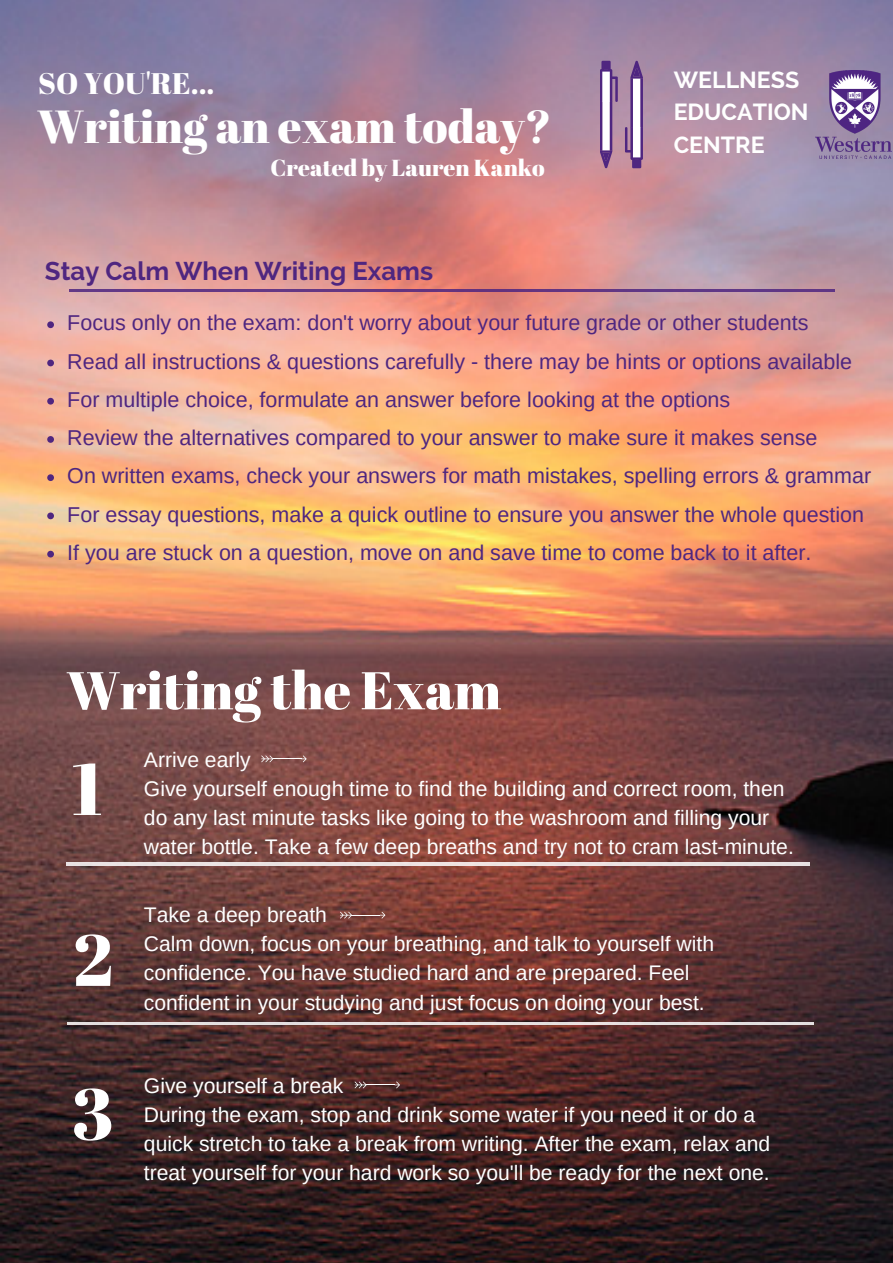
<style>
.page{position:relative;width:893px;height:1263px;background:#fff}
.page>*{position:absolute;margin:0;border:0;box-sizing:border-box;transform-origin:0 0}
.t1{font:72.45px "Abril Fatface";color:#fff}
.t2{font:52.95px "Abril Fatface";color:#fff}
.t3{font:46.35px "Abril Fatface";color:#fff}
.t4{font:29.7px "Abril Fatface";color:#fff}
.t5{font:700 25.65px "Raleway";color:#4f2680}
.t6{font:700 23.1px/32.5px "Raleway";color:#fff}
.t7{font:23.1px "Abril Fatface";color:#fff}
.t8{font:21.45px/38.2px "Arimo";color:#4f2680}
.t9{font:21.15px/29.2px "Arimo";color:#fff}
</style>
<div class="page">
<img style="left:0;top:0;width:892px;height:1262px">
<hr style="left:66px;top:862px;width:743px;height:3px;background:#fff">
<hr style="left:69px;top:289px;width:766px;height:3px;background:#4f2680">
<hr style="left:68px;top:1022px;width:746px;height:2px;background:#fff">
<svg style="left:47px;top:321px;width:7px;height:7px"></svg>
<svg style="left:47px;top:360px;width:7px;height:6px"></svg>
<svg style="left:47px;top:398px;width:7px;height:6px"></svg>
<svg style="left:47px;top:436px;width:7px;height:7px"></svg>
<svg style="left:47px;top:474px;width:7px;height:7px"></svg>
<svg style="left:47px;top:512px;width:7px;height:7px"></svg>
<svg style="left:47px;top:551px;width:7px;height:6px"></svg>
<svg style="left:600px;top:61px;width:17px;height:107px"></svg>
<svg style="left:625px;top:61px;width:17px;height:107px"></svg>
<img style="left:815px;top:71px;width:76px;height:87px">
<svg style="left:261px;top:755px;width:45px;height:7px"></svg>
<svg style="left:340px;top:912px;width:45px;height:6px"></svg>
<svg style="left:354px;top:1081px;width:46px;height:7px"></svg>
<h3 class="t4" style="left:38px;top:63px;width:178px">SO YOU'RE...</h3>
<h3 class="t3" style="left:37px;top:94px;width:516px">Writing an exam today?</h3>
<p class="t7" style="left:270px;top:152px;width:276px">Created by Lauren Kanko</p>
<p class="t5" style="left:45px;top:256px;width:389px">Stay Calm When Writing Exams</p>
<p class="t6" style="left:673px;top:63px;width:136px">WELLNESS<br>EDUCATION<br>CENTRE</p>
<p class="t8" style="left:67px;top:304px;width:805px">Focus only on the exam: don't worry about your future grade or other students<br>Read all instructions &amp; questions carefully - there may be hints or options available For multiple choice, formulate an answer before looking at the options<br>Review the alternatives compared to your answer to make sure it makes sense<br>On written exams, check your answers for math mistakes, spelling errors &amp; grammar For essay questions, make a quick outline to ensure you answer the whole question If you are stuck on a question, move on and save time to come back to it after.</p>
<h2 class="t2" style="left:66px;top:653px;width:436px">Writing the Exam</h2>
<h1 class="t1" style="left:72px;top:738px;width:32px">1</h1>
<h1 class="t1" style="left:73px;top:909px;width:41px">2</h1>
<p class="t9" style="left:144px;top:744px;width:651px">Arrive early<br>Give yourself enough time to find the building and correct room, then do any last minute tasks like going to the washroom and filling your water bottle. Take a few deep breaths and try not to cram last-minute.</p>
<p class="t9" style="left:144px;top:900px;width:571px">Take a deep breath<br>Calm down, focus on your breathing, and talk to yourself with confidence. You have studied hard and are prepared. Feel confident in your studying and just focus on doing your best.</p>
<h1 class="t1" style="left:72px;top:1063px;width:43px">3</h1>
<p class="t9" style="left:144px;top:1070px;width:628px">Give yourself a break<br>During the exam, stop and drink some water if you need it or do a quick stretch to take a break from writing. After the exam, relax and treat yourself for your hard work so you'll be ready for the next one.</p>
</div>
